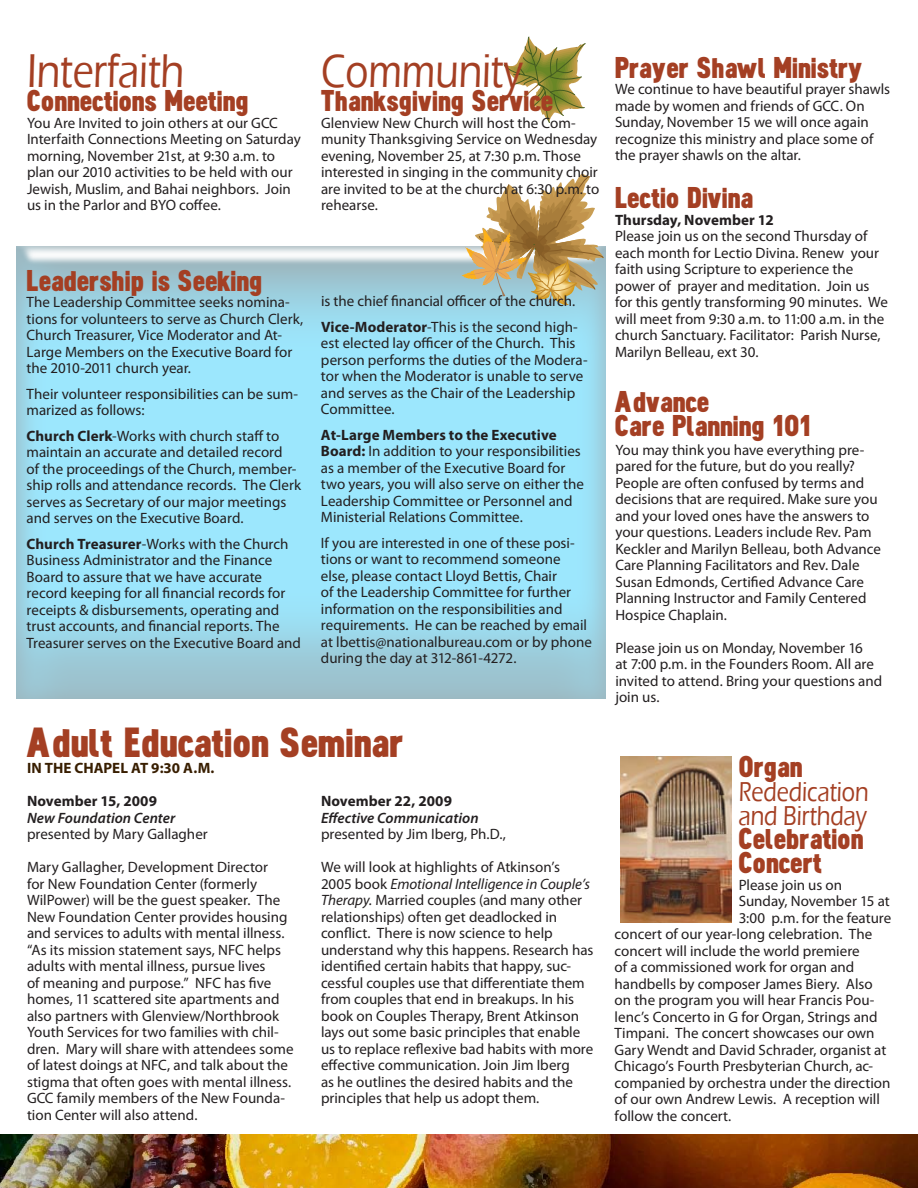
<style>
.page{position:relative;width:918px;height:1188px;background:#fff}
.page>*{position:absolute;margin:0;border:0;box-sizing:border-box;transform-origin:0 0}
.t1{font:500 48.75px "Eras ITC";color:#a43f23;scale:.8 1}
.t2{font:900 39.3px "Dinova";color:#a43f23;scale:.8 1}
.t3{font:900 28.2px/24px "Dinova";color:#a43f23;scale:.8 1}
.t4{font:500 28.2px/24px "Eras ITC";color:#a43f23;scale:.8 1}
.t5{font:15px/16.5px "Myriad Pro";color:#231f20}
.t6{font:700 15px "Myriad Pro";letter-spacing:.005em;color:#231f20}
.t7{font:italic 600 15px "Myriad Pro";letter-spacing:.005em;color:#231f20}
.t8{font:700 15px "Myriad Pro";color:#381e00}
.s1{font-weight:700}
.s2{font-style:italic}
</style>
<div class="page">
<svg style="left:504px;top:37px;width:81px;height:86px"></svg>
<div style="left:16px;top:245px;width:592px;height:455px;background:#717375;opacity:.66"></div>
<svg style="left:16px;top:245px;width:592px;height:22px"></svg>
<img style="left:620px;top:756px;width:111px;height:166px">
<img style="left:0;top:1134px;width:918px;height:54px">
<svg style="left:462px;top:174px;width:144px;height:133px"></svg>
<h1 class="t1" style="left:27px;top:44px;width:198px">Interfaith</h1>
<h3 class="t3" style="left:27px;top:88px;width:279px">Connections Meeting</h3>
<p class="t5" style="left:27px;top:114px;width:275px">You Are Invited to join others at our GCC Interfaith Connections Meeting on Saturday morning, November 21st, at 9:30 a.m. to plan our 2010 activities to be held with our Jewish, Muslim, and Bahai neighbors. Join us in the Parlor and BYO coffee.</p>
<h1 class="t1" style="left:321px;top:44px;width:253px">Community</h1>
<h3 class="t3" style="left:321px;top:88px;width:292px">Thanksgiving Service</h3>
<p class="t5" style="left:321px;top:114px;width:280px">Glenview New Church will host the Com&shy;munity Thanksgiving Service on Wednesday evening, November 25, at 7:30 p.m. Those interested in singing in the community choir are invited to be at the church at 6:30 p.m. to rehearse.</p>
<h3 class="t3" style="left:27px;top:267px;width:296px">Leadership is Seeking</h3>
<p class="t5" style="left:27px;top:294px;width:278px">The Leadership Committee seeks nomina&shy;tions for volunteers to serve as Church Clerk, Church Treasurer, Vice Moderator and At-Large Members on the Executive Board for the 2010-2011 church year.</p>
<p class="t5" style="left:27px;top:385px;width:273px">Their volunteer responsibilities can be sum&shy;marized as follows:</p>
<p class="t5" style="left:27px;top:427px;width:276px"><span class="s1">Church Clerk</span>-Works with church staff to maintain an accurate and detailed record<br>of the proceedings of the Church, member&shy;ship rolls and attendance records. The Clerk serves as Secretary of our major meetings and serves on the Executive Board.</p>
<p class="t5" style="left:27px;top:535px;width:276px"><span class="s1">Church Treasurer</span>-Works with the Church Business Administrator and the Finance Board to assure that we have accurate record keeping for all financial records for receipts &amp; disbursements, operating and trust accounts, and financial reports. The Treasurer serves on the Executive Board and</p>
<p class="t5" style="left:321px;top:288px;width:258px;line-height:25.5px">is the chief financial officer of the church.<br><span class="s1">Vice-Moderator</span>-This is the second high-</p>
<p class="t5" style="left:321px;top:335px;width:268px">est elected lay officer of the Church. This person performs the duties of the Modera&shy;tor when the Moderator is unable to serve and serves as the Chair of the Leadership Committee.</p>
<p class="t5" style="left:321px;top:426px;width:265px"><span class="s1">At-Large Members to the Executive Board:</span> In addition to your responsibilities as a member of the Executive Board for two years, you will also serve on either the Leadership Committee or Personnel and Ministerial Relations Committee.</p>
<p class="t5" style="left:321px;top:534px;width:273px">If you are interested in one of these posi&shy;tions or want to recommend someone<br>else, please contact Lloyd Bettis, Chair<br>of the Leadership Committee for further information on the responsibilities and requirements. He can be reached by email at lbettis@nationalbureau.com or by phone during the day at 312-861-4272.</p>
<h2 class="t2" style="left:27px;top:716px;width:472px">Adult Education Seminar</h2>
<p class="t8" style="left:27px;top:758px;width:189px">In The Chapel at 9:30 a.m.</p>
<p class="t6" style="left:27px;top:791px;width:132px">November 15, 2009</p>
<p class="t7" style="left:27px;top:808px;width:150px">New Foundation Center</p>
<p class="t5" style="left:27px;top:826px;width:182px">presented by Mary Gallagher</p>
<p class="t5" style="left:27px;top:859px;width:268px">Mary Gallagher, Development Director<br>for New Foundation Center (formerly WilPower) will be the guest speaker. The New Foundation Center provides housing and services to adults with mental illness. “As its mission statement says, NFC helps adults with mental illness, pursue lives<br>of meaning and purpose.” NFC has five homes, 11 scattered site apartments and also partners with Glenview/Northbrook Youth Services for two families with chil&shy;dren. Mary will share with attendees some of latest doings at NFC, and talk about the stigma that often goes with mental illness.<br>GCC family members of the New Founda&shy;tion Center will also attend.</p>
<p class="t6" style="left:321px;top:791px;width:133px">November 22, 2009</p>
<p class="t7" style="left:321px;top:808px;width:159px">Effective Communication</p>
<p class="t5" style="left:321px;top:826px;width:186px">presented by Jim Iberg, Ph.D.,</p>
<p class="t5" style="left:321px;top:859px;width:274px">We will look at highlights of Atkinson’s 2005 book <span class="s2">Emotional Intelligence in Couple’s Therapy.</span> Married couples (and many other relationships) often get deadlocked in conflict. There is now science to help understand why this happens. Research has identified certain habits that happy, suc&shy;cessful couples use that differentiate them from couples that end in breakups. In his book on Couples Therapy, Brent Atkinson lays out some basic principles that enable us to replace reflexive bad habits with more effective communication. Join Jim Iberg<br>as he outlines the desired habits and the principles that help us adopt them.</p>
<h3 class="t3" style="left:615px;top:54px;width:311px">Prayer Shawl Ministry</h3>
<p class="t5" style="left:615px;top:81px;width:277px">We continue to have beautiful prayer shawls made by women and friends of GCC. On Sunday, November 15 we will once again recognize this ministry and place some of the prayer shawls on the altar.</p>
<h3 class="t3" style="left:615px;top:185px;width:174px">Lectio Divina</h3>
<p class="t6" style="left:615px;top:210px;width:160px">Thursday, November 12</p>
<p class="t5" style="left:615px;top:228px;width:275px">Please join us on the second Thursday of each month for Lectio Divina. Renew your faith using Scripture to experience the power of prayer and meditation. Join us for this gently transforming 90 minutes. We will meet from 9:30 a.m. to 11:00 a.m. in the church Sanctuary. Facilitator: Parish Nurse, Marilyn Belleau, ext 30.</p>
<h3 class="t3" style="left:615px;top:388px;width:247px">Advance<br>Care Planning 101</h3>
<p class="t5" style="left:615px;top:441px;width:267px">You may think you have everything pre&shy;pared for the future, but do you really?<br>People are often confused by terms and decisions that are required. Make sure you and your loved ones have the answers to your questions. Leaders include Rev. Pam Keckler and Marilyn Belleau, both Advance Care Planning Facilitators and Rev. Dale Susan Edmonds, Certified Advance Care Planning Instructor and Family Centered Hospice Chaplain.</p>
<p class="t5" style="left:615px;top:639px;width:268px">Please join us on Monday, November 16<br>at 7:00 p.m. in the Founders Room. All are invited to attend. Bring your questions and join us.</p>
<h3 class="t3" style="left:739px;top:754px;width:81px">Organ</h3>
<h3 class="t4" style="left:739px;top:780px;width:164px">Rededication and Birthday</h3>
<h3 class="t3" style="left:739px;top:826px;width:157px">Celebration<br>Concert</h3>
<p class="t5" style="left:739px;top:876px;width:105px">Please join us on</p>
<p class="t5" style="left:739px;top:893px;width:153px">Sunday, November 15 at</p>
<p class="t5" style="left:739px;top:909px;width:154px">3:00 p.m. for the feature</p>
<p class="t5" style="left:615px;top:926px;width:259px">concert of our year-long celebration. The</p>
<p class="t5" style="left:615px;top:942px;width:247px">concert will include the world premiere</p>
<p class="t5" style="left:615px;top:959px;width:241px">of a commissioned work for organ and</p>
<p class="t5" style="left:615px;top:975px;width:260px">handbells by composer James Biery. Also</p>
<p class="t5" style="left:615px;top:992px;width:261px">on the program you will hear Francis Pou-</p>
<p class="t5" style="left:615px;top:1008px;width:265px">lenc’s Concerto in G for Organ, Strings and</p>
<p class="t5" style="left:615px;top:1025px;width:261px">Timpani. The concert showcases our own</p>
<p class="t5" style="left:615px;top:1041px;width:273px">Gary Wendt and David Schrader, organist at</p>
<p class="t5" style="left:615px;top:1058px;width:260px">Chicago’s Fourth Presbyterian Church, ac-</p>
<p class="t5" style="left:615px;top:1074px;width:277px">companied by orchestra under the direction</p>
<p class="t5" style="left:615px;top:1091px;width:267px">of our own Andrew Lewis. A reception will</p>
<p class="t5" style="left:615px;top:1107px;width:118px">follow the concert.</p>
</div>
